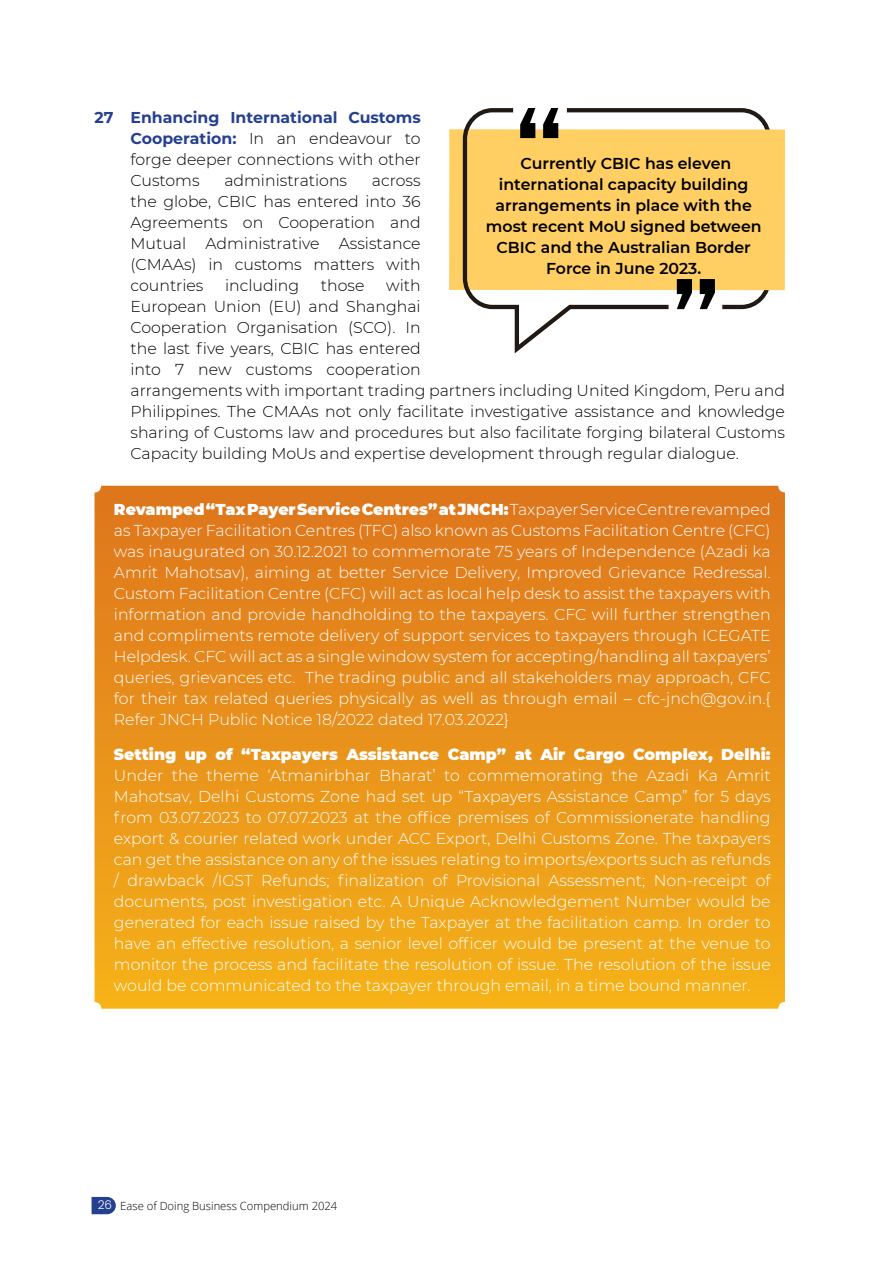
<style>
.page{position:relative;width:893px;height:1263px;background:#fff}
.page>*{position:absolute;margin:0;border:0;box-sizing:border-box;transform-origin:0 0}
.t1{font:300 15.75px/21px "Montserrat";color:#fff;text-align:justify}
.t2{font:300 15.75px/21px "Montserrat";color:#000;text-align:justify}
.t3{font:600 15.75px/21px "Montserrat";color:#000;text-align:center}
.t4{font:900 15.75px "Montserrat";color:#fff}
.t5{font:300 11.25px "Open Sans";color:#000}
.s1{font-weight:700;color:#25408f}
.s2{font-weight:900}
.s3{font-family:"Poppins";font-size:12px;color:#fff}
</style>
<div class="page">
<svg style="left:92px;top:1197px;width:24px;height:17px"></svg>
<div style="left:449px;top:129px;width:336px;height:161px;background:#ffcf63"></div>
<svg style="left:463px;top:108px;width:206px;height:245px"></svg>
<svg style="left:520px;top:108px;width:38px;height:30px"></svg>
<svg style="left:567px;top:108px;width:204px;height:201px"></svg>
<svg style="left:94px;top:486px;width:691px;height:523px;background:#e9931b"></svg>
<p class="t2" style="left:131px;top:107px;width:292px;text-indent:-36px"><span class="s1">27 Enhancing International Customs Cooperation:</span> In an endeavour to forge deeper connections with other Customs</p>
<p class="t3" style="left:486px;top:152px;width:277px">Currently CBIC has eleven international capacity building arrangements in place with the most recent MoU signed between<br>CBIC and the Australian Border<br>Force in June 2023.</p>
<p class="t2" style="left:224px;top:170px;width:124px">administrations</p>
<p class="t2" style="left:131px;top:170px;width:292px;text-indent:241px">across the globe, CBIC has entered into 36<br>Agreements on Cooperation and Mutual Administrative Assistance (CMAAs) in customs matters with countries</p>
<p class="t2" style="left:131px;top:275px;width:656px;text-align:left;text-indent:256px">with<br>European Union (EU) and Shanghai<br>Cooperation Organisation (SCO). In<br>the last five years, CBIC has entered<br>into 7 new customs cooperation<br>arrangements with important trading partners including United Kingdom, Peru and Philippines. The CMAAs not only facilitate investigative assistance and knowledge sharing of Customs law and procedures but also facilitate forging bilateral Customs Capacity building MoUs and expertise development through regular dialogue.</p>
<p class="t2" style="left:225px;top:275px;width:76px">including</p>
<p class="t2" style="left:321px;top:275px;width:45px">those</p>
<p class="t1" style="left:114px;top:499px;width:658px"><span class="s2">Revamped “Tax Payer Service Centres” at JNCH:</span> Taxpayer Service Centre revamped as Taxpayer Facilitation Centres (TFC) also known as Customs Facilitation Centre (CFC) was inaugurated on 30.12.2021 to commemorate 75 years of Independence (Azadi ka Amrit Mahotsav), aiming at better Service Delivery, Improved Grievance Redressal.<br>Custom Facilitation Centre (CFC) will act as local help desk to assist the taxpayers with information and provide handholding to the taxpayers. CFC will further strengthen and compliments remote delivery of support services to taxpayers through ICEGATE Helpdesk. CFC will act as a single window system for accepting/handling all taxpayers’ queries, grievances etc. The trading public and all stakeholders may approach, CFC for their tax related queries physically as well as through email – cfc-jnch@gov.in.{ Refer JNCH Public Notice 18/2022 dated 17.03.2022}</p>
<p class="t4" style="left:114px;top:742px;width:658px">Setting up of “Taxpayers Assistance Camp” at Air Cargo Complex, Delhi:</p>
<p class="t1" style="left:114px;top:764px;width:658px">Under the theme ‘Atmanirbhar Bharat’ to commemorating the Azadi Ka Amrit Mahotsav, Delhi Customs Zone had set up “Taxpayers Assistance Camp” for 5 days from 03.07.2023 to 07.07.2023 at the office premises of Commissionerate handling export &amp; courier related work under ACC Export, Delhi Customs Zone. The taxpayers can get the assistance on any of the issues relating to imports/exports such as refunds / drawback /IGST Refunds; finalization of Provisional Assessment; Non-receipt of documents, post investigation etc. A Unique Acknowledgement Number would be generated for each issue raised by the Taxpayer at the facilitation camp. In order to have an effective resolution, a senior level officer would be present at the venue to monitor the process and facilitate the resolution of issue. The resolution of the issue would be communicated to the taxpayer through email, in a time bound manner.</p>
<p class="t5" style="left:98px;top:1198px;width:241px"><span class="s3">26</span> Ease of Doing Business Compendium 2024</p>
</div>
